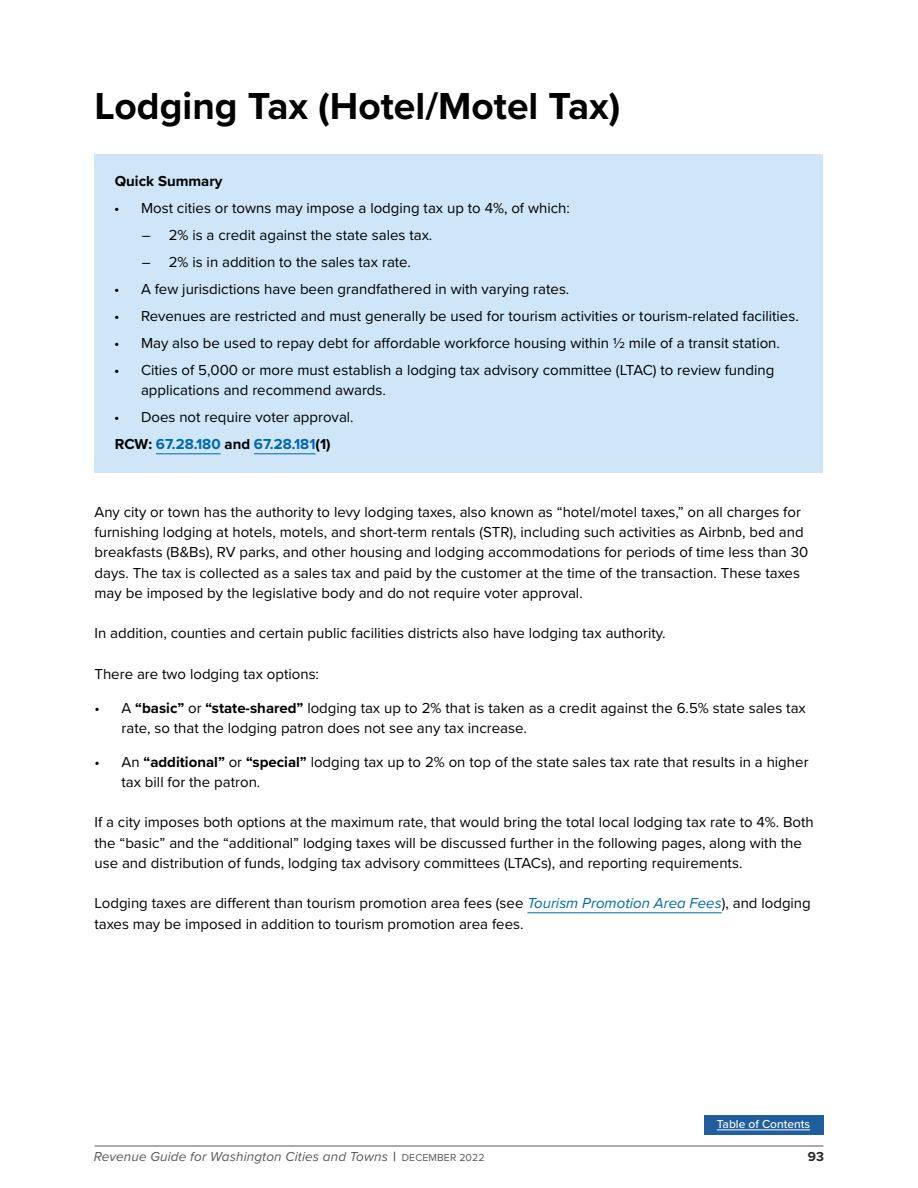
<style>
.page{position:relative;width:918px;height:1188px;background:#fff}
.page>*{position:absolute;margin:0;border:0;box-sizing:border-box;transform-origin:0 0}
.t1{font:700 39px "Proxima Nova";color:#000}
.Body_Text{font:15px/20.2px "Proxima Nova";color:#000}
.Body_Text_-_Before_B{font:15px "Proxima Nova";color:#000}
.Quick_Summary{font:700 15px "Proxima Nova";color:#0067b1}
.Quick_Summary-2{font:700 15px "Proxima Nova";color:#000}
.t2{font:italic 13.5px "Proxima Nova";letter-spacing:.01em;color:#58595b}
.t3{font:700 13.5px "Proxima Nova";color:#292829}
.t4{font:500 12px "Proxima Nova";color:#fff}
.s1{color:#000}
.s2{font-weight:700}
.s3{font-style:italic;color:#0067b1}
.s4{font-weight:700;font-style:normal}
.s5{font-style:normal;font-size:10.5px}
</style>
<div class="page">
<hr style="left:94px;top:1146px;width:730px;height:1px;background:#58595b">
<div style="left:704px;top:1115px;width:120px;height:20px;background:#215e9e"></div>
<hr style="left:717px;top:1130px;width:93px;height:1px;background:#fff">
<div style="left:94px;top:154px;width:730px;height:55px;background:#cee6f7"></div>
<div style="left:94px;top:208px;width:730px;height:55px;background:#cee6f7"></div>
<div style="left:94px;top:262px;width:730px;height:55px;background:#cee6f7"></div>
<div style="left:94px;top:316px;width:730px;height:55px;background:#cee6f7"></div>
<div style="left:94px;top:343px;width:730px;height:76px;background:#cee6f7"></div>
<div style="left:94px;top:417px;width:730px;height:56px;background:#cee6f7"></div>
<hr style="left:156px;top:454px;width:65px;height:1px;background:#0067b1">
<hr style="left:254px;top:454px;width:62px;height:1px;background:#0067b1">
<hr style="left:527px;top:913px;width:195px;height:1px;background:#0067b1">
<h1 class="t1" style="left:94px;top:76px;width:528px">Lodging Tax (Hotel/Motel Tax)</h1>
<p class="Quick_Summary-2" style="left:115px;top:170px;width:109px">Quick Summary</p>
<p class="Body_Text" style="left:114px;top:197px;width:457px">• Most cities or towns may impose a lodging tax up to 4%, of which:</p>
<p class="Body_Text" style="left:142px;top:224px;width:292px">– 2% is a credit against the state sales tax.</p>
<p class="Body_Text" style="left:142px;top:251px;width:271px">– 2% is in addition to the sales tax rate.</p>
<p class="Body_Text" style="left:114px;top:278px;width:457px">• A few jurisdictions have been grandfathered in with varying rates.</p>
<p class="Body_Text" style="left:114px;top:305px;width:686px">• Revenues are restricted and must generally be used for tourism activities or tourism-related facilities.</p>
<p class="Body_Text" style="left:114px;top:332px;width:668px">• May also be used to repay debt for affordable workforce housing within ½ mile of a transit station.</p>
<p class="Body_Text" style="left:141px;top:359px;width:635px;text-indent:-27px">• Cities of 5,000 or more must establish a lodging tax advisory committee (LTAC) to review funding applications and recommend awards.</p>
<p class="Body_Text" style="left:114px;top:407px;width:241px">• Does not require voter approval.</p>
<p class="Quick_Summary" style="left:115px;top:433px;width:217px"><span class="s1">RCW:</span> 67.28.180 <span class="s1">and</span> 67.28.181<span class="s1">(1)</span></p>
<p class="Body_Text" style="left:94px;top:501px;width:715px">Any city or town has the authority to levy lodging taxes, also known as “hotel/motel taxes,” on all charges for furnishing lodging at hotels, motels, and short-term rentals (STR), including such activities as Airbnb, bed and breakfasts (B&amp;Bs), RV parks, and other housing and lodging accommodations for periods of time less than 30 days. The tax is collected as a sales tax and paid by the customer at the time of the transaction. These taxes may be imposed by the legislative body and do not require voter approval.</p>
<p class="Body_Text" style="left:94px;top:623px;width:573px">In addition, counties and certain public facilities districts also have lodging tax authority.</p>
<p class="Body_Text_-_Before_B" style="left:94px;top:663px;width:226px">There are two lodging tax options:</p>
<p class="Body_Text" style="left:122px;top:697px;width:686px;text-indent:-27px">• A <span class="s2">“basic”</span> or <span class="s2">“state-shared”</span> lodging tax up to 2% that is taken as a credit against the 6.5% state sales tax rate, so that the lodging patron does not see any tax increase.</p>
<p class="Body_Text" style="left:122px;top:751px;width:689px;text-indent:-27px">• An <span class="s2">“additional”</span> or <span class="s2">“special”</span> lodging tax up to 2% on top of the state sales tax rate that results in a higher tax bill for the patron.</p>
<p class="Body_Text" style="left:94px;top:812px;width:721px">If a city imposes both options at the maximum rate, that would bring the total local lodging tax rate to 4%. Both the “basic” and the “additional” lodging taxes will be discussed further in the following pages, along with the use and distribution of funds, lodging tax advisory committees (LTACs), and reporting requirements.</p>
<p class="Body_Text" style="left:94px;top:893px;width:718px">Lodging taxes are different than tourism promotion area fees (see <span class="s3">Tourism Promotion Area Fees</span>), and lodging taxes may be imposed in addition to tourism promotion area fees.</p>
<p class="t4" style="left:717px;top:1115px;width:95px">Table of Contents</p>
<p class="t2" style="left:94px;top:1146px;width:392px">Revenue Guide for Washington Cities and Towns <span class="s4">|</span> <span class="s5">DECEMBER 2022</span></p>
<p class="t3" style="left:808px;top:1147px;width:18px">93</p>
</div>
